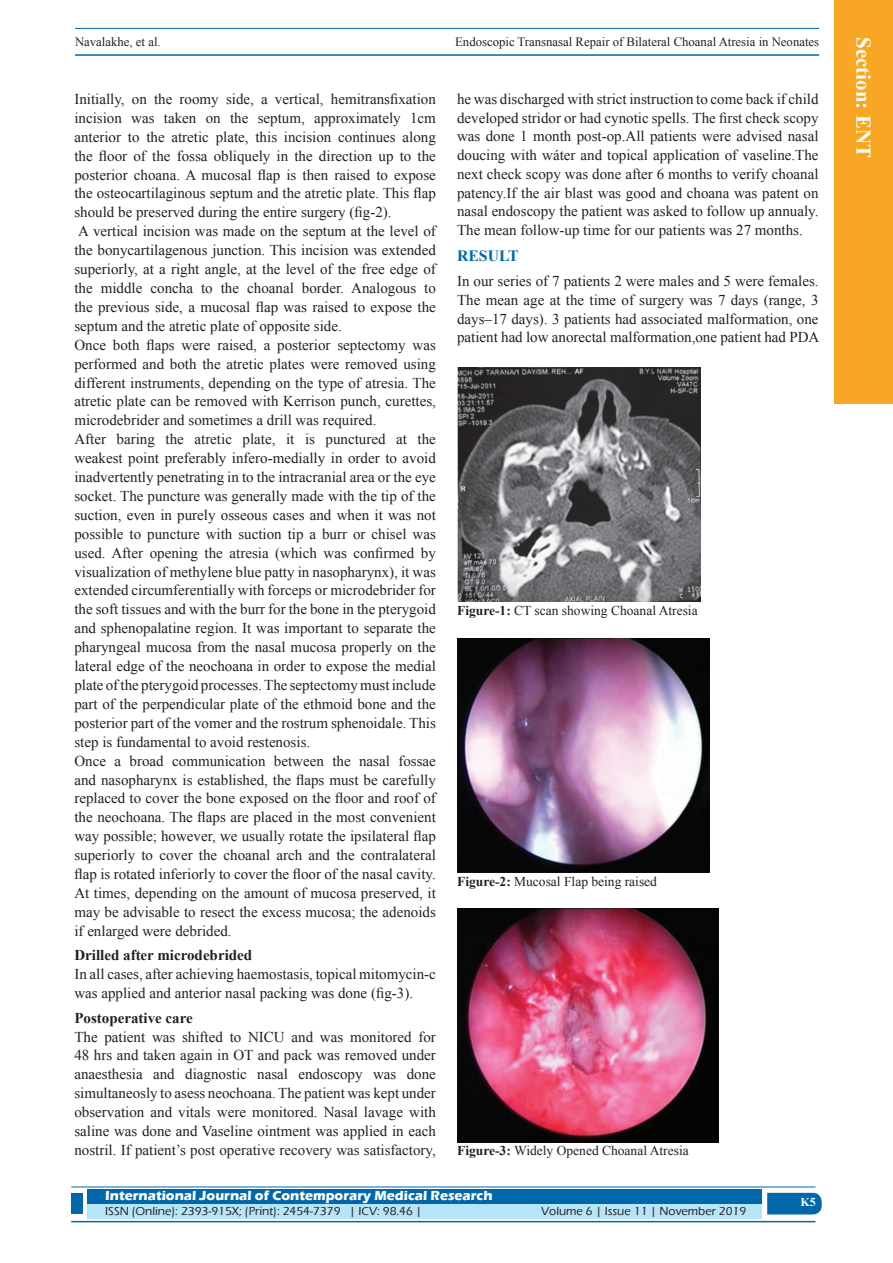
<style>
.page{position:relative;width:893px;height:1263px;background:#fff}
.page>*{position:absolute;margin:0;border:0;box-sizing:border-box;transform-origin:0 0}
.t1{font:700 21px "Times New Roman";color:#fff}
.t2{font:700 15.75px "Times New Roman";color:#0067aa}
.TX_New{font:15px/18.9px "Times New Roman";color:#231f20;text-align:justify}
.t3{font:700 15px "Times New Roman";color:#231f20}
.Legend{font:13.5px "Times New Roman";color:#231f20}
.t4{font:700 13.5px "Eras ITC";color:#fff}
.t5{font:12.75px "Times New Roman";color:#231f20}
.t6{font:500 12px "Eras ITC";color:#231f20}
.t7{font:700 12px "Times New Roman";color:#fff}
.s1{font-weight:700}
</style>
<div class="page">
<hr style="left:75px;top:28px;width:744px;height:1px;background:#0067aa">
<hr style="left:75px;top:54px;width:744px;height:2px;background:#0067aa">
<div style="left:87px;top:1189px;width:674px;height:15px;background:#0067aa"></div>
<div style="left:87px;top:1204px;width:674px;height:15px;background:#b6e4f9"></div>
<svg style="left:767px;top:1193px;width:55px;height:21px"></svg>
<hr style="left:71px;top:1186px;width:744px;height:1px;background:#0067aa">
<hr style="left:71px;top:1221px;width:744px;height:1px;background:#0067aa">
<div style="left:71px;top:1193px;width:12px;height:21px;background:#0067aa"></div>
<div style="left:834px;top:0;width:59px;height:404px;background:#f7a724"></div>
<img style="left:457px;top:367px;width:244px;height:234px">
<img style="left:457px;top:638px;width:252px;height:234px">
<img style="left:457px;top:908px;width:261px;height:234px">
<p class="t5" style="left:75px;top:33px;width:87px">Navalakhe, et al.</p>
<p class="t5" style="left:455px;top:33px;width:366px">Endoscopic Transnasal Repair of Bilateral Choanal Atresia in Neonates</p>
<p class="TX_New" style="left:74px;top:89px;width:363px">Initially, on the roomy side, a vertical, hemitransfixation incision was taken on the septum, approximately 1cm anterior to the atretic plate, this incision continues along the floor of the fossa obliquely in the direction up to the posterior choana. A mucosal flap is then raised to expose the osteocartilaginous septum and the atretic plate. This flap should be preserved during the entire surgery (fig-2).</p>
<p class="TX_New" style="left:74px;top:222px;width:363px">A vertical incision was made on the septum at the level of the bonycartilagenous junction. This incision was extended superiorly, at a right angle, at the level of the free edge of the middle concha to the choanal border. Analogous to the previous side, a mucosal flap was raised to expose the septum and the atretic plate of opposite side.</p>
<p class="TX_New" style="left:74px;top:335px;width:363px">Once both flaps were raised, a posterior septectomy was performed and both the atretic plates were removed using different instruments, depending on the type of atresia. The atretic plate can be removed with Kerrison punch, curettes, microdebrider and sometimes a drill was required.</p>
<p class="TX_New" style="left:74px;top:429px;width:363px">After baring the atretic plate, it is punctured at the weakest point preferably infero-medially in order to avoid inadvertently penetrating in to the intracranial area or the eye socket. The puncture was generally made with the tip of the suction, even in purely osseous cases and when it was not possible to puncture with suction tip a burr or chisel was used. After opening the atresia (which was confirmed by visualization of methylene blue patty in nasopharynx), it was extended circumferentially with forceps or microdebrider for the soft tissues and with the burr for the bone in the pterygoid and sphenopalatine region. It was important to separate the pharyngeal mucosa from the nasal mucosa properly on the lateral edge of the neochoana in order to expose the medial plate of the pterygoid processes. The septectomy must include part of the perpendicular plate of the ethmoid bone and the posterior part of the vomer and the rostrum sphenoidale. This step is fundamental to avoid restenosis.</p>
<p class="TX_New" style="left:74px;top:751px;width:363px">Once a broad communication between the nasal fossae and nasopharynx is established, the flaps must be carefully replaced to cover the bone exposed on the floor and roof of the neochoana. The flaps are placed in the most convenient way possible; however, we usually rotate the ipsilateral flap superiorly to cover the choanal arch and the contralateral flap is rotated inferiorly to cover the floor of the nasal cavity.<br>At times, depending on the amount of mucosa preserved, it may be advisable to resect the excess mucosa; the adenoids if enlarged were debrided.</p>
<h2 class="t3" style="left:74px;top:945px;width:179px">Drilled after microdebrided</h2>
<p class="TX_New" style="left:74px;top:964px;width:363px">In all cases, after achieving haemostasis, topical mitomycin-c was applied and anterior nasal packing was done (fig-3).</p>
<h2 class="t3" style="left:74px;top:1007px;width:120px">Postoperative care</h2>
<p class="TX_New" style="left:74px;top:1027px;width:363px">The patient was shifted to NICU and was monitored for 48 hrs and taken again in OT and pack was removed under anaesthesia and diagnostic nasal endoscopy was done simultaneosly to asess neochoana. The patient was kept under observation and vitals were monitored. Nasal lavage with saline was done and Vaseline ointment was applied in each nostril. If patient’s post operative recovery was satisfactory,</p>
<p class="TX_New" style="left:457px;top:89px;width:363px">he was discharged with strict instruction to come back if child developed stridor or had cynotic spells. The first check scopy was done 1 month post-op.All patients were advised nasal doucing with wáter and topical application of vaseline.The next check scopy was done after 6 months to verify choanal patency.If the air blast was good and choana was patent on nasal endoscopy the patient was asked to follow up annualy.<br>The mean follow-up time for our patients was 27 months.</p>
<h1 class="t2" style="left:457px;top:245px;width:63px">RESULT</h1>
<p class="TX_New" style="left:457px;top:272px;width:364px">In our series of 7 patients 2 were males and 5 were females.<br>The mean age at the time of surgery was 7 days (range, 3 days–17 days). 3 patients had associated malformation, one patient had low anorectal malformation,one patient had PDA</p>
<p class="Legend" style="left:457px;top:602px;width:242px"><span class="s1">Figure-1:</span> CT scan showing Choanal Atresia</p>
<p class="Legend" style="left:457px;top:873px;width:201px"><span class="s1">Figure-2:</span> Mucosal Flap being raised</p>
<p class="Legend" style="left:457px;top:1142px;width:233px"><span class="s1">Figure-3:</span> Widely Opened Choanal Atresia</p>
<p class="t4" style="left:105px;top:1188px;width:389px">International Journal of Contemporary Medical Research</p>
<p class="t6" style="left:105px;top:1204px;width:318px">ISSN (Online): 2393-915X; (Print): 2454-7379 | ICV: 98.46 |</p>
<p class="t6" style="left:541px;top:1204px;width:207px">Volume 6 | Issue 11 | November 2019</p>
<h4 class="t7" style="left:800px;top:1194px;width:17px">K5</h4>
<h1 class="t1" style="left:878px;top:37px;width:122px;rotate:90deg">Section: ENT</h1>
</div>
